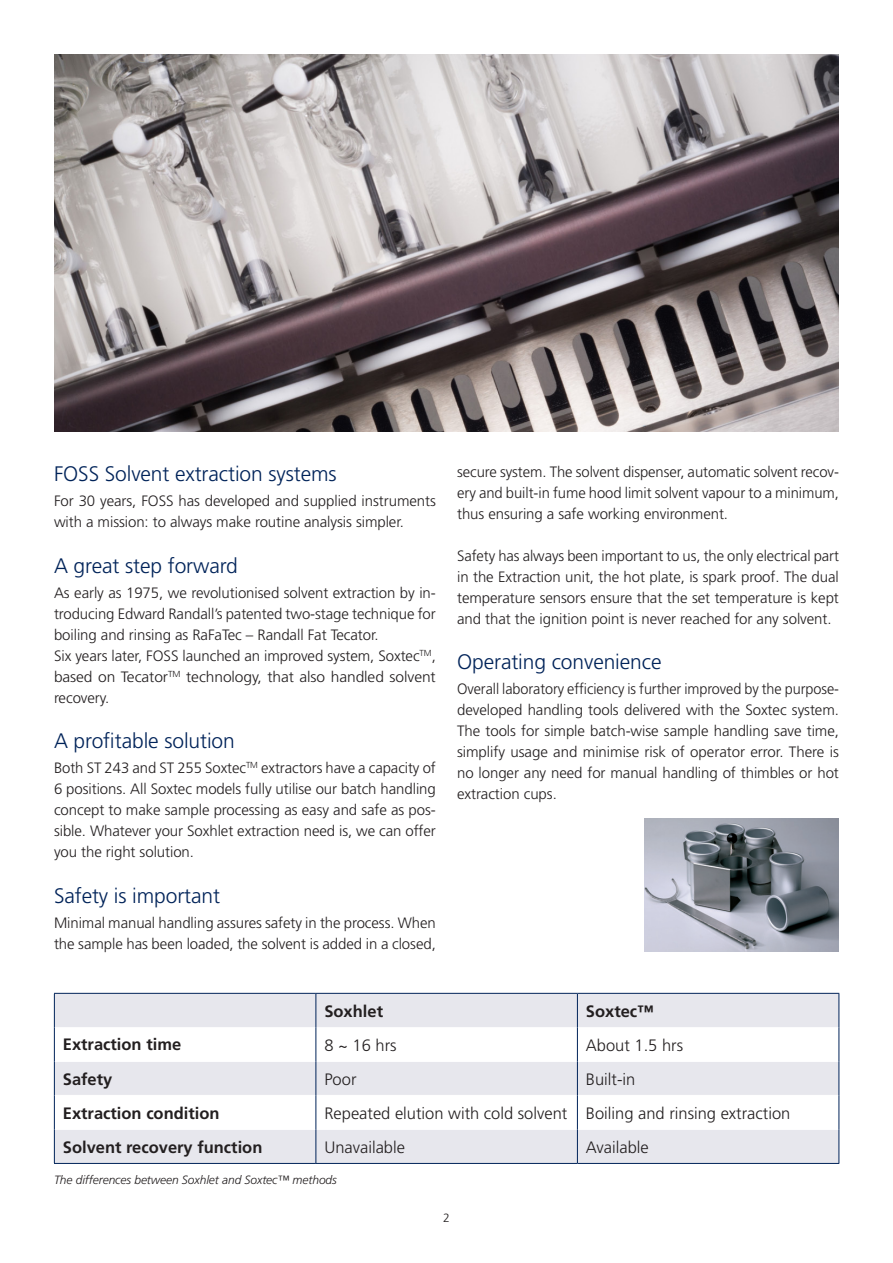
<style>
.page{position:relative;width:893px;height:1263px;background:#fff}
.page>*{position:absolute;margin:0;border:0;box-sizing:border-box;transform-origin:0 0}
.Rubrik{font:300 21px "Frutiger";letter-spacing:-.005em;color:#002359}
.Boks_tekst{font:300 16.5px "Frutiger";color:#231f20}
.Boks_tekst-2{font:700 16.5px "Frutiger";color:#231f20}
.Brødtekst{font:300 15px/21px "Frutiger";letter-spacing:-.005em;color:#231f20;text-align:justify}
.Brødtekst-2{font:300 15px/21px "Frutiger";letter-spacing:-.005em;color:#231f20;text-align:justify;scale:.96 1}
.Billedtekst{font:italic 300 12px "Frutiger";letter-spacing:-.005em;color:#231f20}
.Brødtekst-3{font:300 12px "Frutiger";color:#231f20}
</style>
<div class="page">
<img style="left:645px;top:819px;width:193px;height:132px">
<div style="left:55px;top:994px;width:783px;height:33px;background:#e7e7ed"></div>
<svg style="left:55px;top:1027px;width:783px;height:102px"></svg>
<div style="left:55px;top:1130px;width:783px;height:33px;background:#e7e7ed"></div>
<hr style="left:55px;top:1061px;width:260px;height:1px;background:#fff">
<hr style="left:316px;top:1061px;width:261px;height:1px;background:#fff">
<hr style="left:578px;top:1061px;width:260px;height:1px;background:#fff">
<hr style="left:55px;top:1095px;width:260px;height:1px;background:#fff">
<hr style="left:316px;top:1095px;width:261px;height:1px;background:#fff">
<hr style="left:578px;top:1095px;width:260px;height:1px;background:#fff">
<hr style="left:315px;top:994px;width:1px;height:33px;background:#002359">
<hr style="left:577px;top:994px;width:1px;height:33px;background:#002359">
<hr style="left:315px;top:1027px;width:1px;height:34px;background:#002359">
<hr style="left:577px;top:1027px;width:1px;height:34px;background:#002359">
<hr style="left:315px;top:1061px;width:1px;height:34px;background:#002359">
<hr style="left:577px;top:1061px;width:1px;height:34px;background:#002359">
<hr style="left:315px;top:1095px;width:1px;height:34px;background:#002359">
<hr style="left:577px;top:1095px;width:1px;height:34px;background:#002359">
<hr style="left:315px;top:1129px;width:1px;height:34px;background:#002359">
<hr style="left:577px;top:1129px;width:1px;height:34px;background:#002359">
<hr style="left:54px;top:993px;width:262px;height:1px;background:#002359">
<hr style="left:54px;top:994px;width:1px;height:33px;background:#002359">
<hr style="left:316px;top:993px;width:261px;height:1px;background:#002359">
<hr style="left:577px;top:993px;width:262px;height:1px;background:#002359">
<hr style="left:838px;top:994px;width:1px;height:33px;background:#002359">
<hr style="left:54px;top:1027px;width:1px;height:34px;background:#002359">
<hr style="left:838px;top:1027px;width:1px;height:34px;background:#002359">
<hr style="left:54px;top:1061px;width:1px;height:34px;background:#002359">
<hr style="left:838px;top:1061px;width:1px;height:34px;background:#002359">
<hr style="left:54px;top:1095px;width:1px;height:34px;background:#002359">
<hr style="left:838px;top:1095px;width:1px;height:34px;background:#002359">
<hr style="left:54px;top:1129px;width:1px;height:34px;background:#002359">
<hr style="left:838px;top:1129px;width:1px;height:34px;background:#002359">
<hr style="left:54px;top:1163px;width:262px;height:1px;background:#002359">
<hr style="left:316px;top:1163px;width:261px;height:1px;background:#002359">
<hr style="left:577px;top:1163px;width:262px;height:1px;background:#002359">
<img style="left:54px;top:54px;width:785px;height:378px">
<p class="Rubrik" style="left:54px;top:462px;width:284px">FOSS Solvent extraction systems</p>
<p class="Brødtekst" style="left:54px;top:491px;width:383px">For 30 years, FOSS has developed and supplied instruments with a mission: to always make routine analysis simpler.</p>
<p class="Rubrik" style="left:54px;top:553px;width:185px">A great step forward</p>
<p class="Brødtekst" style="left:54px;top:582px;width:383px">As early as 1975, we revolutionised solvent extraction by in&shy;troducing Edward Randall’s patented two-stage technique for boiling and rinsing as RaFaTec – Randall Fat Tecator.</p>
<p class="Brødtekst" style="left:54px;top:645px;width:383px">Six years later, FOSS launched an improved system, Soxtec<sup>TM</sup>, based on Tecator<sup>TM</sup> technology, that also handled solvent recovery.</p>
<p class="Rubrik" style="left:54px;top:729px;width:182px">A profitable solution</p>
<p class="Brødtekst" style="left:54px;top:758px;width:383px">Both ST 243 and ST 255 Soxtec<sup>TM</sup> extractors have a capacity of 6 positions. All Soxtec models fully utilise our batch handling concept to make sample processing as easy and safe as pos&shy;sible. Whatever your Soxhlet extraction need is, we can offer you the right solution.</p>
<p class="Rubrik" style="left:54px;top:883px;width:168px">Safety is important</p>
<p class="Brødtekst" style="left:54px;top:912px;width:383px">Minimal manual handling assures safety in the process. When the sample has been loaded, the solvent is added in a closed,</p>
<p class="Brødtekst" style="left:457px;top:461px;width:383px">secure system. The solvent dispenser, automatic solvent recov&shy;ery and built-in fume hood limit solvent vapour to a minimum, thus ensuring a safe working environment.</p>
<p class="Brødtekst" style="left:457px;top:545px;width:383px">Safety has always been important to us, the only electrical part in the Extraction unit, the hot plate, is spark proof. The dual temperature sensors ensure that the set temperature is kept and that the ignition point is never reached for any solvent.</p>
<p class="Rubrik" style="left:457px;top:650px;width:206px">Operating convenience</p>
<p class="Brødtekst-2" style="left:457px;top:679px;width:399px">Overall laboratory efficiency is further improved by the purpose&shy;developed handling tools delivered with the Soxtec system.<br>The tools for simple batch-wise sample handling save time, simplify usage and minimise risk of operator error. There is no longer any need for manual handling of thimbles or hot extraction cups.</p>
<p class="Boks_tekst-2" style="left:324px;top:1001px;width:60px">Soxhlet</p>
<p class="Boks_tekst-2" style="left:586px;top:1001px;width:69px">Soxtec™</p>
<p class="Boks_tekst-2" style="left:63px;top:1035px;width:120px">Extraction time</p>
<p class="Boks_tekst" style="left:324px;top:1036px;width:74px">8 ~ 16 hrs</p>
<p class="Boks_tekst" style="left:586px;top:1036px;width:99px">About 1.5 hrs</p>
<p class="Boks_tekst-2" style="left:63px;top:1069px;width:51px">Safety</p>
<p class="Boks_tekst" style="left:324px;top:1070px;width:34px">Poor</p>
<p class="Boks_tekst" style="left:586px;top:1070px;width:51px">Built-in</p>
<p class="Boks_tekst-2" style="left:63px;top:1103px;width:158px">Extraction condition</p>
<p class="Boks_tekst" style="left:324px;top:1104px;width:244px">Repeated elution with cold solvent</p>
<p class="Boks_tekst" style="left:586px;top:1104px;width:206px">Boiling and rinsing extraction</p>
<p class="Boks_tekst-2" style="left:63px;top:1137px;width:201px">Solvent recovery function</p>
<p class="Boks_tekst" style="left:324px;top:1138px;width:82px">Unavailable</p>
<p class="Boks_tekst" style="left:586px;top:1138px;width:64px">Available</p>
<p class="Billedtekst" style="left:54px;top:1173px;width:284px">The differences between Soxhlet and Soxtec™ methods</p>
<p class="Brødtekst-3" style="left:443px;top:1211px;width:8px">2</p>
</div>
